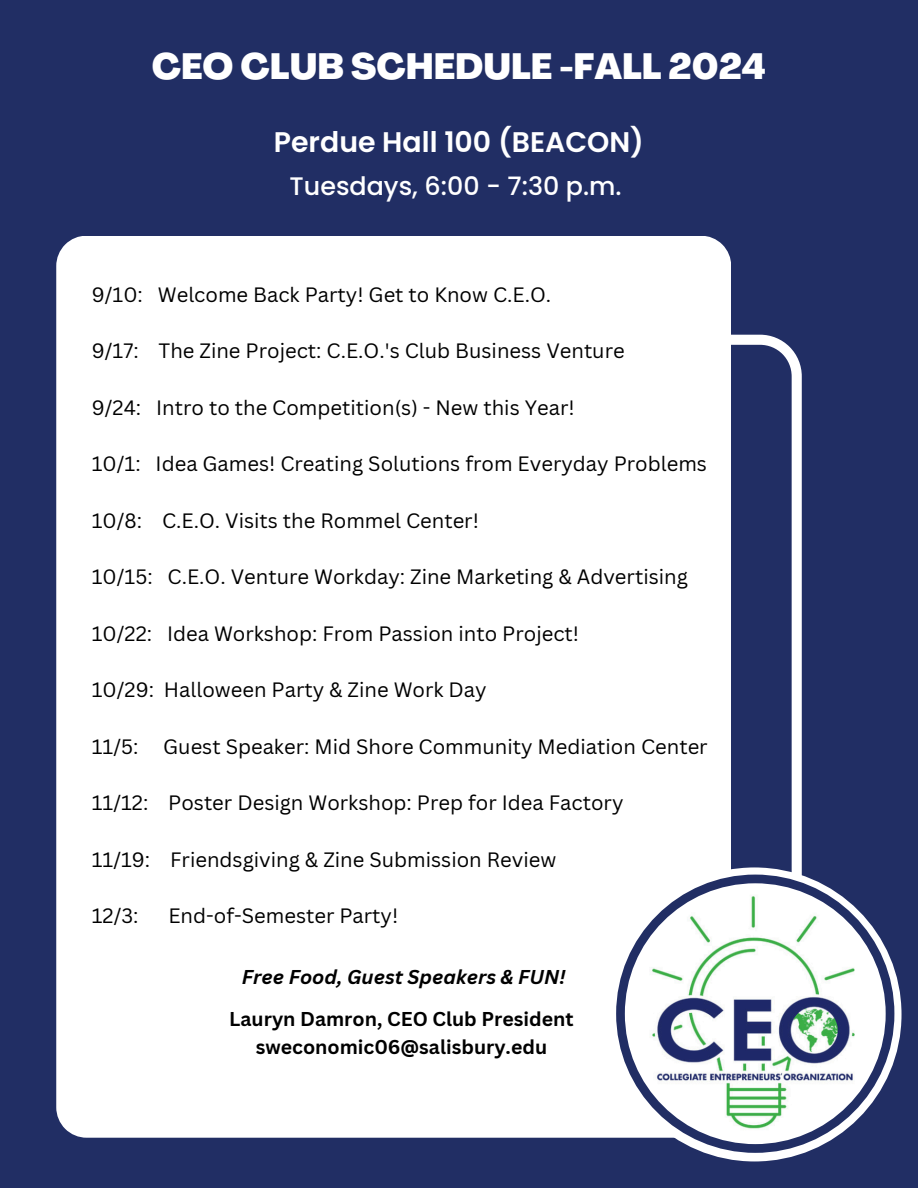
<style>
.page{position:relative;width:918px;height:1188px;background:#212e64}
.page>*{position:absolute;margin:0;border:0;box-sizing:border-box;transform-origin:0 0}
.t1{font:800 36px "Agrandir";color:#fff}
.t2{font:600 28.35px "Poppins";color:#fff}
.t3{font:500 25.35px "Poppins";color:#fff}
.t4{font:20.25px "Canva Sans";color:#000}
.t5{font:700 19.5px "Canva Sans";color:#000}
.t6{font:italic 700 19.5px "Canva Sans";color:#000}
</style>
<div class="page">
<svg style="left:731px;top:335px;width:71px;height:540px"></svg>
<div style="left:56px;top:236px;width:675px;height:901px;background:#fff"></div>
<div style="left:608px;top:867px;width:294px;height:294px;background:#fff;border-radius:50%"></div>
<div style="left:616px;top:875px;width:278px;height:278px;background:#212e64;border-radius:50%"></div>
<img style="left:625px;top:883px;width:261px;height:261px;border-radius:50%">
<h2 class="t1" style="left:152px;top:52px;width:616px">CEO CLUB SCHEDULE -FALL 2024</h2>
<p class="t2" style="left:274px;top:122px;width:372px">Perdue Hall 100 (BEACON)</p>
<h3 class="t3" style="left:290px;top:169px;width:334px">Tuesdays, 6:00 - 7:30 p.m.</h3>
<p class="t4" style="left:92px;top:280px;width:461px">9/10: Welcome Back Party! Get to Know C.E.O.</p>
<p class="t4" style="left:92px;top:337px;width:534px">9/17: The Zine Project: C.E.O.'s Club Business Venture</p>
<p class="t4" style="left:92px;top:393px;width:484px">9/24: Intro to the Competition(s) - New this Year!</p>
<p class="t4" style="left:92px;top:450px;width:617px">10/1: Idea Games! Creating Solutions from Everyday Problems</p>
<p class="t4" style="left:92px;top:506px;width:389px">10/8: C.E.O. Visits the Rommel Center!</p>
<p class="t4" style="left:92px;top:563px;width:598px">10/15: C.E.O. Venture Workday: Zine Marketing &amp; Advertising</p>
<p class="t4" style="left:92px;top:619px;width:489px">10/22: Idea Workshop: From Passion into Project!</p>
<p class="t4" style="left:92px;top:676px;width:396px">10/29: Halloween Party &amp; Zine Work Day</p>
<p class="t4" style="left:92px;top:732px;width:617px">11/5: Guest Speaker: Mid Shore Community Mediation Center</p>
<p class="t4" style="left:92px;top:789px;width:533px">11/12: Poster Design Workshop: Prep for Idea Factory</p>
<p class="t4" style="left:92px;top:845px;width:466px">11/19: Friendsgiving &amp; Zine Submission Review</p>
<h4 class="t4" style="left:92px;top:902px;width:48px">12/3:</h4>
<h4 class="t4" style="left:168px;top:902px;width:231px">End-of-Semester Party!</h4>
<h4 class="t6" style="left:242px;top:963px;width:325px">Free Food, Guest Speakers &amp; FUN!</h4>
<h4 class="t5" style="left:229px;top:1006px;width:346px">Lauryn Damron, CEO Club President</h4>
<p class="t5" style="left:256px;top:1033px;width:293px">sweconomic06@salisbury.edu</p>
</div>
